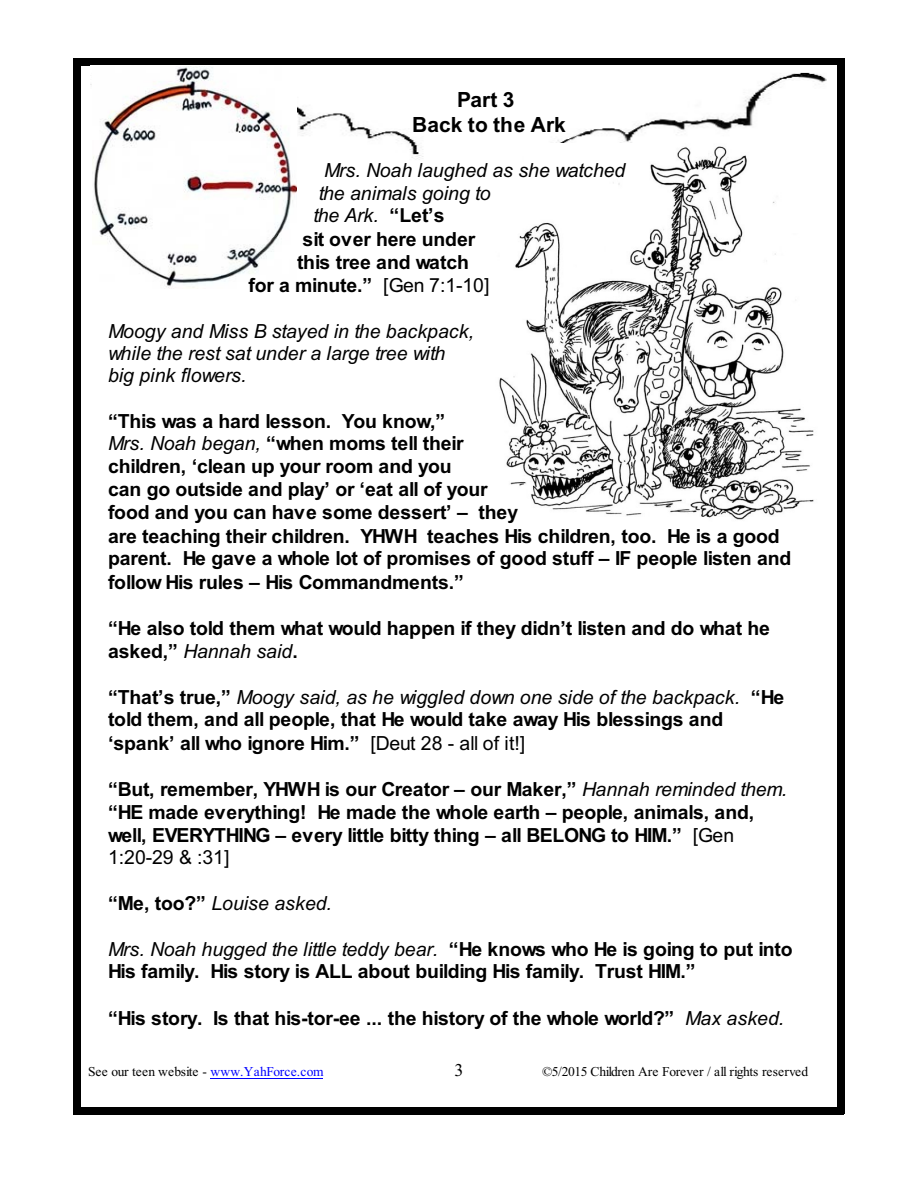
<style>
.page{position:relative;width:918px;height:1188px;background:#fff}
.page>*{position:absolute;margin:0;border:0;box-sizing:border-box;transform-origin:0 0}
.t1{font:700 21px/25.2px "Arial";color:#000;text-align:center}
.t2{font:700 19.5px/23px "Arial";letter-spacing:-.01em;color:#000}
.t3{font:italic 19.5px/22px "Arial";color:#000}
.t4{font:18px "Times New Roman";color:#000}
.t5{font:13.5px "Times New Roman";letter-spacing:-.005em;color:#000}
.s1{font-weight:700;font-style:normal}
.s2{font-weight:400}
.s3{font-weight:400;font-style:italic}
.s4{color:#00f}
</style>
<div class="page">
<div style="left:74px;top:58px;width:7px;height:1056px;background:#000"></div>
<div style="left:837px;top:58px;width:7px;height:1056px;background:#000"></div>
<div style="left:74px;top:58px;width:770px;height:8px;background:#000"></div>
<div style="left:74px;top:1107px;width:770px;height:7px;background:#000"></div>
<img style="left:91px;top:72px;width:736px;height:87px">
<img style="left:496px;top:144px;width:326px;height:376px">
<img style="left:93px;top:66px;width:203px;height:223px">
<hr style="left:211px;top:1078px;width:112px;height:1px;background:#00f">
<p class="t1" style="left:412px;top:89px;width:155px">Part 3<br>Back to the Ark</p>
<p class="t3" style="left:324px;top:161px;width:303px">Mrs. Noah laughed as she watched</p>
<p class="t3" style="left:319px;top:184px;width:173px">the animals going to</p>
<p class="t3" style="left:313px;top:206px;width:133px">the Ark. <span class="s1">“Let’s</span></p>
<p class="t2" style="left:303px;top:229px;width:174px">sit over here under</p>
<p class="t2" style="left:297px;top:253px;width:173px">this tree and watch</p>
<p class="t2" style="left:249px;top:275px;width:243px">for a minute.” <span class="s2">[Gen 7:1-10]</span></p>
<p class="t3" style="left:108px;top:321px;width:368px">Moogy and Miss B stayed in the backpack, while the rest sat under a large tree with big pink flowers.</p>
<p class="t2" style="left:108px;top:411px;width:685px">“This was a hard lesson. You know,”<br><span class="s3">Mrs. Noah began,</span> “when moms tell their<br>children, ‘clean up your room and you<br>can go outside and play’ or ‘eat all of your<br>food and you can have some dessert’ – they<br>are teaching their children. YHWH teaches His children, too. He is a good parent. He gave a whole lot of promises of good stuff – IF people listen and follow His rules – His Commandments.”</p>
<p class="t2" style="left:108px;top:618px;width:663px;line-height:23.4px">“He also told them what would happen if they didn’t listen and do what he asked,” <span class="s3">Hannah said</span>.</p>
<p class="t2" style="left:108px;top:687px;width:678px">“That’s true,” <span class="s3">Moogy said, as he wiggled down one side of the backpack.</span> “He told them, and all people, that He would take away His blessings and ‘spank’ all who ignore Him.” <span class="s2">[Deut 28 - all of it!]</span></p>
<p class="t2" style="left:108px;top:779px;width:681px">“But, remember, YHWH is our Creator – our Maker,” <span class="s3">Hannah reminded them. </span>“HE made everything! He made the whole earth – people, animals, and, well, EVERYTHING – every little bitty thing – all BELONG to HIM.” <span class="s2">[Gen 1:20-29 &amp; :31]</span></p>
<p class="t3" style="left:108px;top:894px;width:226px"><span class="s1">“Me, too?”</span> Louise asked.</p>
<p class="t2" style="left:108px;top:939px;width:686px;line-height:22.5px"><span class="s3">Mrs. Noah hugged the little teddy bear.</span> “He knows who He is going to put into<br>His family. His story is ALL about building His family. Trust HIM.”</p>
<p class="t2" style="left:108px;top:1009px;width:678px">“His story. Is that his-tor-ee ... the history of the whole world?” <span class="s3">Max asked.</span></p>
<p class="t5" style="left:88px;top:1067px;width:237px">See our teen website - <span class="s4">www.YahForce.com</span></p>
<p class="t4" style="left:454px;top:1063px;width:10px">3</p>
<p class="t5" style="left:542px;top:1067px;width:268px">©5/2015 Children Are Forever / all rights reserved</p>
</div>
